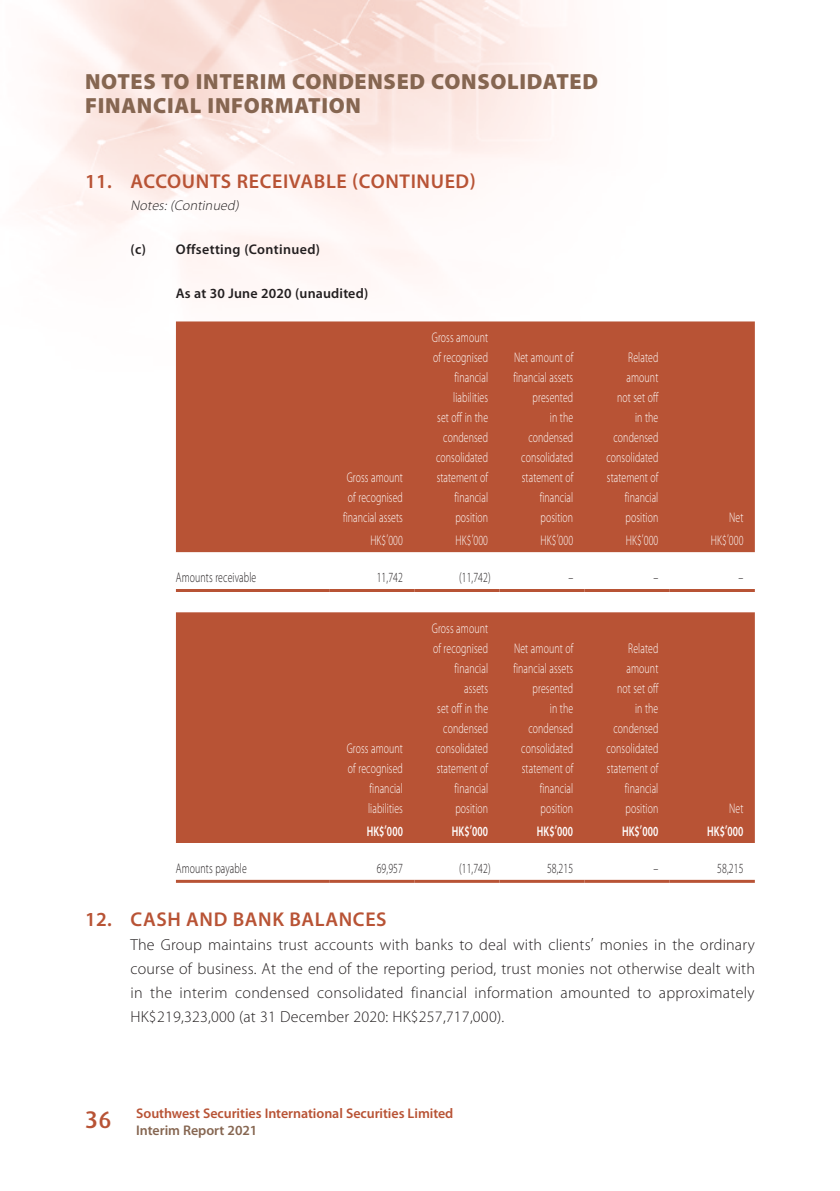
<style>
.page{position:relative;width:840px;height:1191px;background:#fff}
.page>*{position:absolute;margin:0;border:0;box-sizing:border-box;transform-origin:0 0}
.t1{font:900 22px/24px "Myriad Pro";letter-spacing:.03em;color:#866651}
.Heading_1{font:600 20px "Myriad Pro";letter-spacing:.03em;color:#b85335}
.Body_Text{font:300 16px/24px "Myriad Pro";letter-spacing:.01em;color:#231f20;text-align:justify}
.Notes{font:300 14px "Myriad Pro";letter-spacing:.01em;color:#fff;scale:.7 1}
.Notes-2{font:300 14px "Myriad Pro";letter-spacing:.01em;color:#231f20;scale:.7 1}
.t2{font:600 14px/17px "Myriad Pro";letter-spacing:-.005em;color:#b85335}
.Notes-3{font:600 14px "Myriad Pro";letter-spacing:.01em;color:#fff;scale:.7 1}
.Notes-4{font:600 14px "Myriad Pro";letter-spacing:.01em;color:#231f20}
.Notes_HD1{font:600 14px "Myriad Pro";letter-spacing:.025em;color:#231f20}
.Notes-5{font:italic 300 14px "Myriad Pro";color:#231f20}
.s1{font-family:"Dax";font-weight:500;font-size:24px}
.s2{color:#866651}
</style>
<div class="page">
<img style="left:32px;top:0;width:723px;height:883px">
<div style="left:176px;top:321px;width:578px;height:231px;background:#b85335"></div>
<hr style="left:176px;top:589px;width:153px;height:3px;background:#b85335">
<hr style="left:329px;top:589px;width:85px;height:3px;background:#b85335">
<hr style="left:414px;top:589px;width:85px;height:3px;background:#b85335">
<hr style="left:499px;top:589px;width:85px;height:3px;background:#b85335">
<hr style="left:584px;top:589px;width:85px;height:3px;background:#b85335">
<hr style="left:669px;top:589px;width:85px;height:3px;background:#b85335">
<div style="left:176px;top:612px;width:578px;height:231px;background:#b85335"></div>
<hr style="left:176px;top:880px;width:153px;height:3px;background:#b85335">
<hr style="left:329px;top:880px;width:85px;height:3px;background:#b85335">
<hr style="left:414px;top:880px;width:85px;height:3px;background:#b85335">
<hr style="left:499px;top:880px;width:85px;height:3px;background:#b85335">
<hr style="left:584px;top:880px;width:85px;height:3px;background:#b85335">
<hr style="left:669px;top:880px;width:85px;height:3px;background:#b85335">
<h1 class="t1" style="left:85px;top:69px;width:514px">NOTES TO INTERIM CONDENSED CONSOLIDATED<br>FINANCIAL INFORMATION</h1>
<p class="Heading_1" style="left:85px;top:168px;width:392px">11. ACCOUNTS RECEIVABLE (CONTINUED)</p>
<p class="Notes-5" style="left:130px;top:197px;width:113px">Notes:(Continued)</p>
<p class="Notes_HD1" style="left:130px;top:240px;width:191px">(c) Offsetting (Continued)</p>
<p class="Notes-4" style="left:176px;top:284px;width:194px">As at 30 June 2020 (unaudited)</p>
<p class="Notes" style="left:346px;top:469px;width:82px">Gross amount</p>
<p class="Notes" style="left:348px;top:489px;width:80px">of recognised</p>
<p class="Notes" style="left:343px;top:509px;width:87px">financial assets</p>
<p class="Notes" style="left:431px;top:329px;width:82px">Gross amount</p>
<p class="Notes" style="left:433px;top:349px;width:80px">of recognised</p>
<p class="Notes" style="left:454px;top:369px;width:49px">financial</p>
<p class="Notes" style="left:453px;top:389px;width:51px">liabilities</p>
<p class="Notes" style="left:437px;top:409px;width:74px">set off in the</p>
<p class="Notes" style="left:443px;top:429px;width:66px">condensed</p>
<p class="Notes" style="left:436px;top:449px;width:76px">consolidated</p>
<p class="Notes" style="left:436px;top:469px;width:75px">statement of</p>
<p class="Notes" style="left:454px;top:489px;width:49px">financial</p>
<p class="Notes" style="left:455px;top:509px;width:48px">position</p>
<p class="Notes" style="left:513px;top:349px;width:86px">Net amount of</p>
<p class="Notes" style="left:513px;top:369px;width:87px">financial assets</p>
<p class="Notes" style="left:532px;top:389px;width:59px">presented</p>
<p class="Notes" style="left:549px;top:409px;width:35px">in the</p>
<p class="Notes" style="left:528px;top:429px;width:66px">condensed</p>
<p class="Notes" style="left:521px;top:449px;width:76px">consolidated</p>
<p class="Notes" style="left:521px;top:469px;width:75px">statement of</p>
<p class="Notes" style="left:539px;top:489px;width:49px">financial</p>
<p class="Notes" style="left:540px;top:509px;width:48px">position</p>
<p class="Notes" style="left:628px;top:349px;width:44px">Related</p>
<p class="Notes" style="left:626px;top:369px;width:47px">amount</p>
<p class="Notes" style="left:616px;top:389px;width:60px">not set off</p>
<p class="Notes" style="left:634px;top:409px;width:35px">in the</p>
<p class="Notes" style="left:613px;top:429px;width:66px">condensed</p>
<p class="Notes" style="left:606px;top:449px;width:76px">consolidated</p>
<p class="Notes" style="left:606px;top:469px;width:75px">statement of</p>
<p class="Notes" style="left:624px;top:489px;width:49px">financial</p>
<p class="Notes" style="left:625px;top:509px;width:48px">position</p>
<p class="Notes" style="left:728px;top:509px;width:22px">Net</p>
<p class="Notes" style="left:370px;top:531px;width:48px">HK$’000</p>
<p class="Notes" style="left:455px;top:531px;width:48px">HK$’000</p>
<p class="Notes" style="left:540px;top:531px;width:48px">HK$’000</p>
<p class="Notes" style="left:625px;top:531px;width:48px">HK$’000</p>
<p class="Notes" style="left:710px;top:531px;width:48px">HK$’000</p>
<p class="Notes-2" style="left:176px;top:569px;width:116px">Amounts receivable</p>
<p class="Notes-2" style="left:376px;top:569px;width:39px">11,742</p>
<p class="Notes-2" style="left:459px;top:569px;width:47px">(11,742)</p>
<p class="Notes-2" style="left:568px;top:569px;width:8px">–</p>
<p class="Notes-2" style="left:653px;top:569px;width:9px">–</p>
<p class="Notes-2" style="left:738px;top:569px;width:9px">–</p>
<p class="Notes" style="left:346px;top:740px;width:82px">Gross amount</p>
<p class="Notes" style="left:348px;top:760px;width:80px">of recognised</p>
<p class="Notes" style="left:369px;top:780px;width:49px">financial</p>
<p class="Notes" style="left:368px;top:800px;width:51px">liabilities</p>
<p class="Notes" style="left:431px;top:620px;width:82px">Gross amount</p>
<p class="Notes" style="left:433px;top:640px;width:80px">of recognised</p>
<p class="Notes" style="left:454px;top:660px;width:49px">financial</p>
<p class="Notes" style="left:464px;top:680px;width:35px">assets</p>
<p class="Notes" style="left:437px;top:700px;width:74px">set off in the</p>
<p class="Notes" style="left:443px;top:720px;width:66px">condensed</p>
<p class="Notes" style="left:436px;top:740px;width:76px">consolidated</p>
<p class="Notes" style="left:436px;top:760px;width:75px">statement of</p>
<p class="Notes" style="left:454px;top:780px;width:49px">financial</p>
<p class="Notes" style="left:455px;top:800px;width:48px">position</p>
<p class="Notes" style="left:513px;top:640px;width:86px">Net amount of</p>
<p class="Notes" style="left:513px;top:660px;width:87px">financial assets</p>
<p class="Notes" style="left:532px;top:680px;width:59px">presented</p>
<p class="Notes" style="left:549px;top:700px;width:35px">in the</p>
<p class="Notes" style="left:528px;top:720px;width:66px">condensed</p>
<p class="Notes" style="left:521px;top:740px;width:76px">consolidated</p>
<p class="Notes" style="left:521px;top:760px;width:75px">statement of</p>
<p class="Notes" style="left:539px;top:780px;width:49px">financial</p>
<p class="Notes" style="left:540px;top:800px;width:48px">position</p>
<p class="Notes" style="left:628px;top:640px;width:44px">Related</p>
<p class="Notes" style="left:626px;top:660px;width:47px">amount</p>
<p class="Notes" style="left:616px;top:680px;width:60px">not set off</p>
<p class="Notes" style="left:634px;top:700px;width:35px">in the</p>
<p class="Notes" style="left:613px;top:720px;width:66px">condensed</p>
<p class="Notes" style="left:606px;top:740px;width:76px">consolidated</p>
<p class="Notes" style="left:606px;top:760px;width:75px">statement of</p>
<p class="Notes" style="left:624px;top:780px;width:49px">financial</p>
<p class="Notes" style="left:625px;top:800px;width:48px">position</p>
<p class="Notes" style="left:728px;top:800px;width:22px">Net</p>
<p class="Notes-3" style="left:366px;top:822px;width:53px">HK$’000</p>
<p class="Notes-3" style="left:451px;top:822px;width:53px">HK$’000</p>
<p class="Notes-3" style="left:536px;top:822px;width:53px">HK$’000</p>
<p class="Notes-3" style="left:621px;top:822px;width:53px">HK$’000</p>
<p class="Notes-3" style="left:706px;top:822px;width:53px">HK$’000</p>
<p class="Notes-2" style="left:176px;top:859px;width:103px">Amounts payable</p>
<p class="Notes-2" style="left:376px;top:859px;width:39px">69,957</p>
<p class="Notes-2" style="left:459px;top:859px;width:47px">(11,742)</p>
<p class="Notes-2" style="left:546px;top:859px;width:39px">58,215</p>
<p class="Notes-2" style="left:653px;top:859px;width:9px">–</p>
<p class="Notes-2" style="left:716px;top:859px;width:39px">58,215</p>
<p class="Heading_1" style="left:85px;top:906px;width:303px">12. CASH AND BANK BALANCES</p>
<p class="Body_Text" style="left:130px;top:932px;width:625px">The Group maintains trust accounts with banks to deal with clients’ monies in the ordinary course of business. At the end of the reporting period, trust monies not otherwise dealt with in the interim condensed consolidated financial information amounted to approximately HK$219,323,000 (at 31 December 2020: HK$257,717,000).</p>
<p class="t2" style="left:136px;top:1104px;width:318px;text-indent:-51px"><span class="s1">36</span> Southwest Securities International Securities Limited<br><span class="s2">Interim Report 2021</span></p>
</div>
